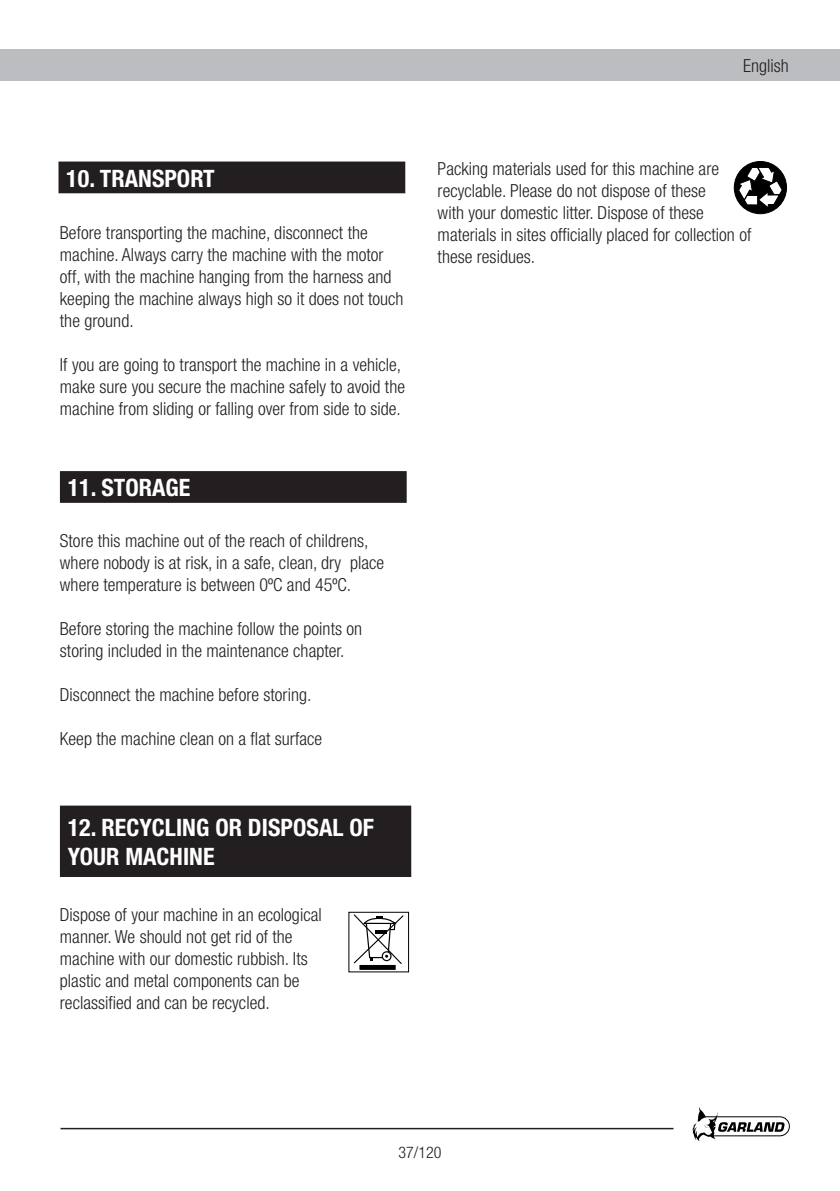
<style>
.page{position:relative;width:840px;height:1191px;background:#fff}
.page>*{position:absolute;margin:0;border:0;box-sizing:border-box;transform-origin:0 0}
.t1{font:700 condensed 24px/28.8px "Helvetica Neue";color:#fff}
.t2{font:300 condensed 18px/22px "Helvetica Neue";color:#231f20}
.t3{font:300 condensed 16px "Helvetica Neue";color:#231f20}
</style>
<div class="page">
<div style="left:0;top:50px;width:839px;height:31px;background:#bcbdc0"></div>
<svg style="left:692px;top:1107px;width:97px;height:34px"></svg>
<hr style="left:60px;top:1127px;width:613px;height:2px;background:#231f20">
<div style="left:61px;top:472px;width:344px;height:30px;background:#231f20"></div>
<div style="left:60px;top:471px;width:346px;height:32px;border:2px solid #231f20"></div>
<div style="left:61px;top:806px;width:349px;height:70px;background:#231f20"></div>
<div style="left:60px;top:805px;width:351px;height:72px;border:2px solid #231f20"></div>
<div style="left:59px;top:162px;width:345px;height:30px;background:#231f20"></div>
<div style="left:58px;top:161px;width:347px;height:32px;border:2px solid #231f20"></div>
<div style="left:348px;top:912px;width:61px;height:60px;background:#fff;border:1px solid #000"></div>
<svg style="left:353px;top:914px;width:50px;height:50px"></svg>
<hr style="left:359px;top:965px;width:36px;height:4px;background:#000">
<div style="left:733px;top:161px;width:53px;height:53px;background:#000;border-radius:50%"></div>
<div style="left:733px;top:161px;width:53px;height:53px;border:1px solid #000;border-radius:50%"></div>
<svg style="left:737px;top:167px;width:44px;height:41px"></svg>
<p class="t2" style="left:742px;top:55px;width:47px">English</p>
<h1 class="t1" style="left:66px;top:163px;width:150px">10. TRANSPORT</h1>
<p class="t2" style="left:60px;top:221px;width:345px">Before transporting the machine, disconnect the machine. Always carry the machine with the motor off, with the machine hanging from the harness and keeping the machine always high so it does not touch the ground.</p>
<p class="t2" style="left:60px;top:353px;width:346px">If you are going to transport the machine in a vehicle, make sure you secure the machine safely to avoid the machine from sliding or falling over from side to side.</p>
<h1 class="t1" style="left:68px;top:473px;width:124px">11. STORAGE</h1>
<p class="t2" style="left:60px;top:529px;width:325px">Store this machine out of the reach of childrens, where nobody is at risk, in a safe, clean, dry place where temperature is between 0ºC and 45ºC.</p>
<p class="t2" style="left:60px;top:617px;width:303px">Before storing the machine follow the points on storing included in the maintenance chapter.</p>
<p class="t2" style="left:60px;top:683px;width:253px">Disconnect the machine before storing.</p>
<p class="t2" style="left:60px;top:727px;width:263px">Keep the machine clean on a flat surface</p>
<h1 class="t1" style="left:68px;top:813px;width:307px">12. RECYCLING OR DISPOSAL OF<br>YOUR MACHINE</h1>
<p class="t2" style="left:60px;top:903px;width:263px">Dispose of your machine in an ecological manner. We should not get rid of the machine with our domestic rubbish. Its plastic and metal components can be reclassified and can be recycled.</p>
<p class="t2" style="left:437px;top:157px;width:315px">Packing materials used for this machine are recyclable. Please do not dispose of these<br>with your domestic litter. Dispose of these materials in sites officially placed for collection of these residues.</p>
<p class="t3" style="left:398px;top:1143px;width:45px">37/120</p>
</div>
